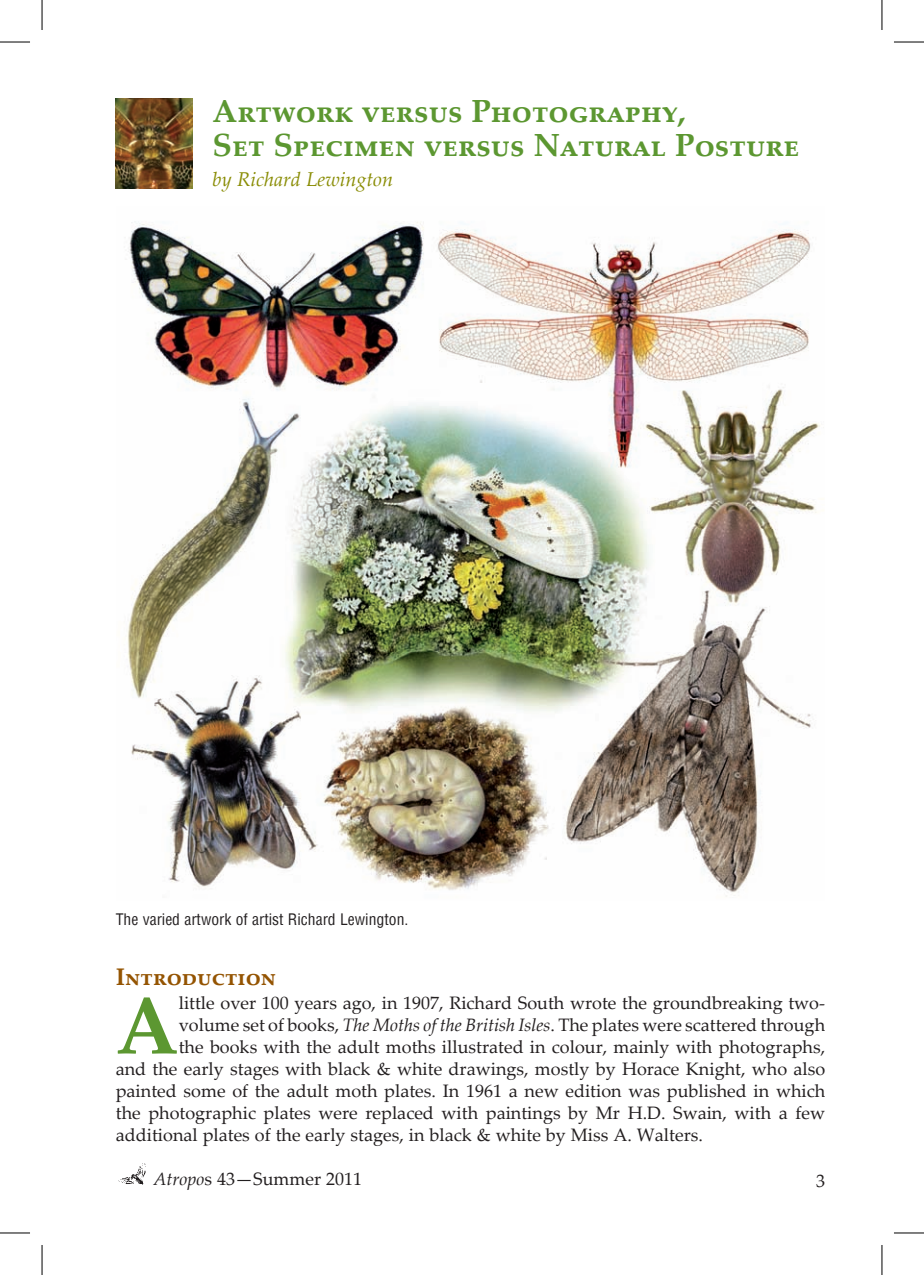
<style>
.page{position:relative;width:924px;height:1275px;background:#fff}
.page>*{position:absolute;margin:0;border:0;box-sizing:border-box;transform-origin:0 0}
.t1{font:700 80.8px "Palatino Linotype";color:#5c9731}
.t2{font:700 32px/34px "Palatino Linotype";color:#5c9731}
.t3{font:700 24px "Palatino Linotype";color:#945402}
.t4{font:italic 20px "Palatino Linotype";color:#8a8d06}
.t5{font:18px "Palatino Linotype";color:#231f20}
.t6{font:condensed 15.6px "Helvetica";color:#231f20}
.s1{font-style:italic}
</style>
<div class="page">
<img style="left:118px;top:1163px;width:28px;height:22px">
<img style="left:116px;top:99px;width:76px;height:89px">
<img style="left:127px;top:222px;width:697px;height:675px">
<hr style="left:0;top:42px;width:30px;height:1px;background:#000">
<hr style="left:893px;top:42px;width:30px;height:1px;background:#000">
<hr style="left:0;top:1232px;width:30px;height:1px;background:#000">
<hr style="left:893px;top:1232px;width:30px;height:1px;background:#000">
<hr style="left:42px;top:0;width:1px;height:30px;background:#000">
<hr style="left:42px;top:1245px;width:1px;height:30px;background:#000">
<hr style="left:881px;top:0;width:1px;height:30px;background:#000">
<hr style="left:881px;top:1245px;width:1px;height:30px;background:#000">
<h2 class="t2" style="left:212px;top:93px;width:588px">Artwork versus Photography,<br>Set Specimen versus Natural Posture</h2>
<p class="t4" style="left:212px;top:165px;width:182px">by Richard Lewington</p>
<p class="t6" style="left:116px;top:909px;width:294px">The varied artwork of artist Richard Lewington.</p>
<h3 class="t3" style="left:116px;top:960px;width:162px">Introduction</h3>
<h1 class="t1" style="left:116px;top:968px;width:64px">A</h1>
<p class="t5" style="left:179px;top:990px;width:647px">little over 100 years ago, in 1907, Richard South wrote the groundbreaking two-</p>
<p class="t5" style="left:179px;top:1012px;width:647px">volume set of books, <span class="s1">The Moths of the British Isles</span>. The plates were scattered through</p>
<p class="t5" style="left:179px;top:1034px;width:647px">the books with the adult moths illustrated in colour, mainly with photographs,</p>
<p class="t5" style="left:116px;top:1056px;width:710px">and the early stages with black &amp; white drawings, mostly by Horace Knight, who also</p>
<p class="t5" style="left:116px;top:1078px;width:710px">painted some of the adult moth plates. In 1961 a new edition was published in which</p>
<p class="t5" style="left:116px;top:1100px;width:710px">the photographic plates were replaced with paintings by Mr H.D. Swain, with a few</p>
<p class="t5" style="left:116px;top:1122px;width:588px">additional plates of the early stages, in black &amp; white by Miss A. Walters.</p>
<p class="t5" style="left:153px;top:1166px;width:210px"><span class="s1">Atropo</span>s 43—Summer 2011</p>
<p class="t5" style="left:815px;top:1167px;width:10px">3</p>
</div>
